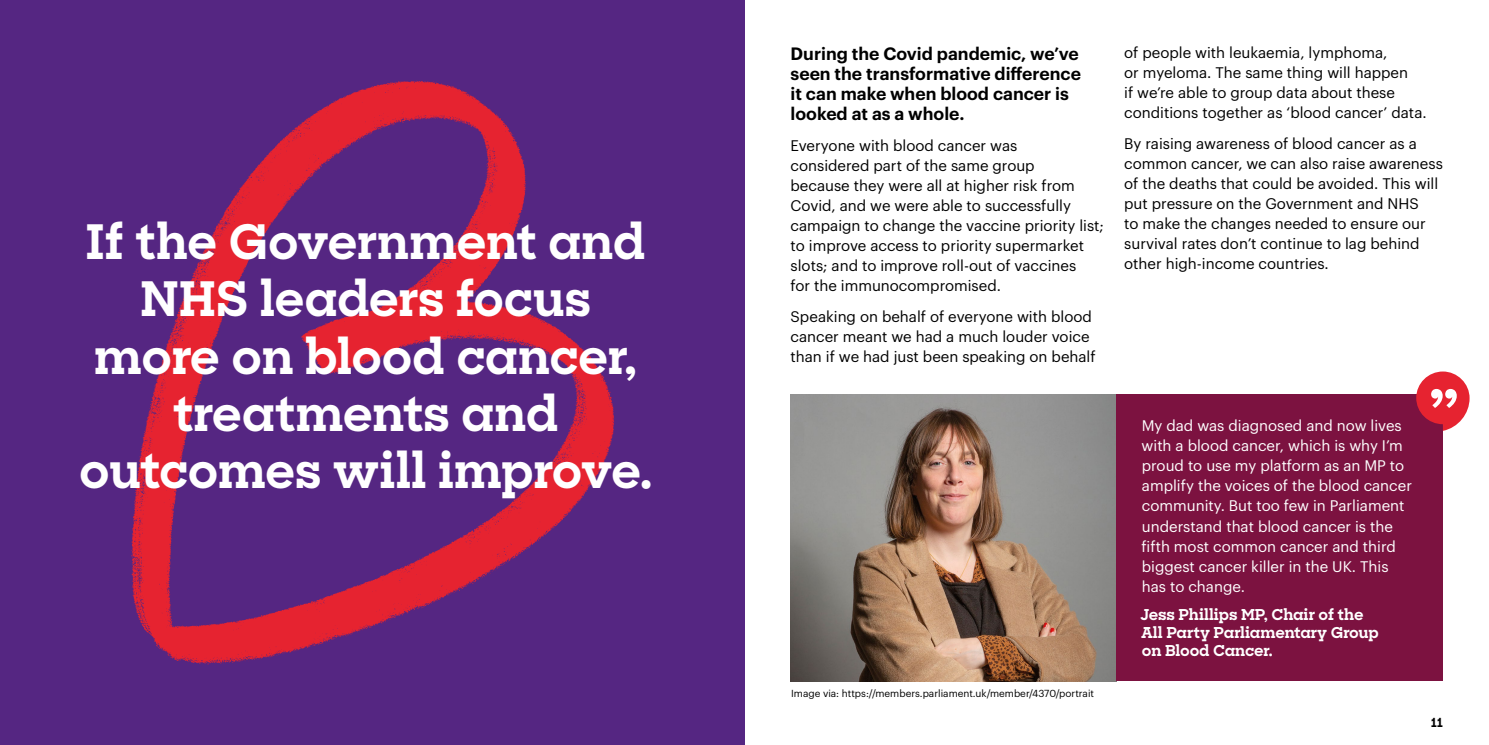
<style>
.page{position:relative;width:1489px;height:745px;background:#fff}
.page>*{position:absolute;margin:0;border:0;box-sizing:border-box;transform-origin:0 0}
.t1{font:700 61.75px "Sharp Slab";color:#fff}
.t2{font:700 47.5px/57px "Sharp Slab";letter-spacing:-.01em;color:#fff;text-align:center}
.t3{font:600 17.5px/20px "Graphik";color:#000}
.t4{font:15px/20px "Graphik";color:#000}
.t5{font:15px/20px "Graphik";color:#fff}
.t6{font:700 15px/18px "Sharp Slab";letter-spacing:-.005em;color:#fff}
.t7{font:700 12.5px "Sharp Slab";color:#000}
.t8{font:10px "Graphik";color:#000}
</style>
<div class="page">
<img style="left:790px;top:394px;width:326px;height:286px">
<div style="left:1116px;top:394px;width:326px;height:286px;background:#7c1240"></div>
<div style="left:0;top:0;width:744px;height:744px;background:#552682"></div>
<img style="left:131px;top:80px;width:483px;height:585px">
<svg style="left:1416px;top:371px;width:53px;height:59px"></svg>
<h2 class="t2" style="left:79px;top:212px;width:574px">If the Government and<br>NHS leaders focus more on blood cancer, treatments and outcomes will improve.</h2>
<p class="t3" style="left:790px;top:42px;width:292px">During the Covid pandemic, we’ve seen the transformative difference it can make when blood cancer is looked at as a whole.</p>
<p class="t4" style="left:790px;top:134px;width:315px">Everyone with blood cancer was<br>considered part of the same group<br>because they were all at higher risk from Covid, and we were able to successfully campaign to change the vaccine priority list; to improve access to priority supermarket slots; and to improve roll-out of vaccines<br>for the immunocompromised.</p>
<p class="t4" style="left:790px;top:305px;width:306px">Speaking on behalf of everyone with blood cancer meant we had a much louder voice than if we had just been speaking on behalf</p>
<p class="t8" style="left:791px;top:685px;width:304px">Image via: https://members.parliament.uk/member/4370/portrait</p>
<p class="t4" style="left:1124px;top:41px;width:304px">of people with leukaemia, lymphoma,<br>or myeloma. The same thing will happen<br>if we’re able to group data about these conditions together as ‘blood cancer’ data.</p>
<p class="t4" style="left:1124px;top:132px;width:320px">By raising awareness of blood cancer as a common cancer, we can also raise awareness of the deaths that could be avoided. This will put pressure on the Government and NHS<br>to make the changes needed to ensure our survival rates don’t continue to lag behind other high-income countries.</p>
<p class="t5" style="left:1141px;top:414px;width:272px">My dad was diagnosed and now lives with a blood cancer, which is why I’m proud to use my platform as an MP to amplify the voices of the blood cancer community. But too few in Parliament understand that blood cancer is the fifth most common cancer and third biggest cancer killer in the UK. This has to change.</p>
<p class="t6" style="left:1140px;top:605px;width:240px">Jess Phillips MP, Chair of the<br>All Party Parliamentary Group on Blood Cancer.</p>
<h1 class="t1" style="left:1428px;top:367px;width:32px">”</h1>
<p class="t7" style="left:1430px;top:712px;width:13px">11</p>
</div>
